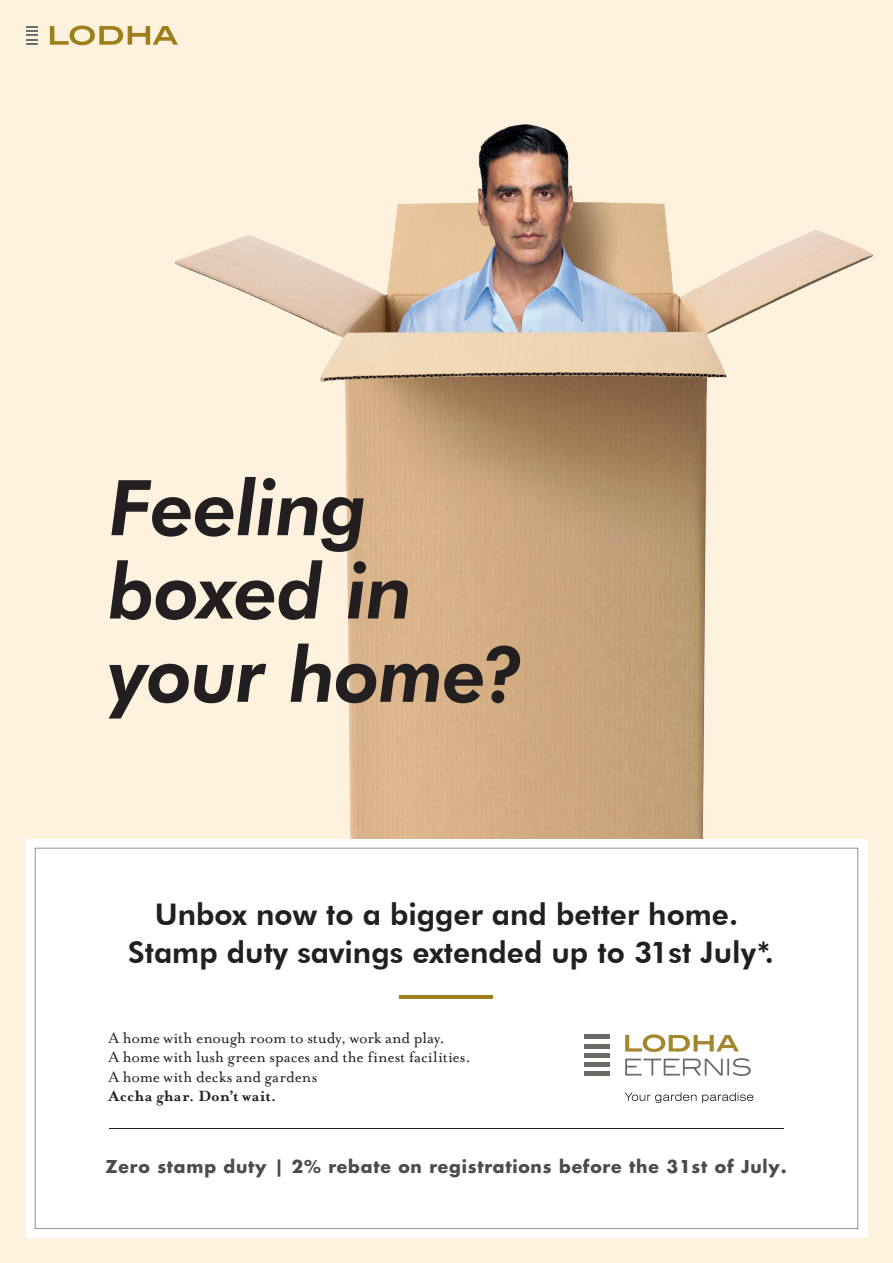
<style>
.page{position:relative;width:893px;height:1263px;background:#fef2df}
.page>*{position:absolute;margin:0;border:0;box-sizing:border-box;transform-origin:0 0}
.t1{font:italic 800 76.95px/83.2px "Futura BT";letter-spacing:-.02em;color:#231f20}
.t2{font:800 29.85px/37.5px "Futura BT";color:#231f20;text-align:center}
.t3{font:17.25px/19.2px "Mrs Eaves Roman";letter-spacing:-.005em;color:#231f20}
.t4{font:700 17.25px "Futura Std";letter-spacing:.045em;color:#4b4c4d}
.t5{font:700 17.25px "Mrs Eaves";letter-spacing:.025em;color:#231f20}
</style>
<div class="page">
<img style="left:174px;top:124px;width:699px;height:957px">
<div style="left:26px;top:839px;width:841px;height:399px;background:#fff"></div>
<svg style="left:35px;top:848px;width:823px;height:381px"></svg>
<svg style="left:50px;top:26px;width:128px;height:19px"></svg>
<svg style="left:26px;top:26px;width:12px;height:19px"></svg>
<hr style="left:400px;top:995px;width:93px;height:4px;background:#9d7e19">
<hr style="left:109px;top:1128px;width:675px;height:1px;background:#231f20">
<svg style="left:625px;top:1034px;width:114px;height:18px"></svg>
<hr style="left:584px;top:1071px;width:25px;height:4px;background:#6c6a67">
<hr style="left:584px;top:1035px;width:25px;height:4px;background:#6c6a67">
<hr style="left:584px;top:1044px;width:25px;height:4px;background:#6c6a67">
<hr style="left:584px;top:1053px;width:25px;height:4px;background:#6c6a67">
<hr style="left:584px;top:1062px;width:25px;height:4px;background:#6c6a67">
<svg style="left:625px;top:1058px;width:126px;height:18px"></svg>
<svg style="left:625px;top:1092px;width:71px;height:11px"></svg>
<svg style="left:702px;top:1092px;width:51px;height:11px"></svg>
<h1 class="t1" style="left:109px;top:466px;width:414px">Feeling boxed in your home?</h1>
<h2 class="t2" style="left:128px;top:896px;width:647px">Unbox now to a bigger and better home.<br>Stamp duty savings extended up to 31st July*.</h2>
<p class="t3" style="left:109px;top:1029px;width:364px">A home with enough room to study, work and play.<br>A home with lush green spaces and the finest facilities.<br>A home with decks and gardens</p>
<p class="t5" style="left:109px;top:1086px;width:169px">Accha ghar. Don’t wait.</p>
<p class="t4" style="left:106px;top:1155px;width:682px">Zero stamp duty | 2% rebate on registrations before the 31st of July.</p>
</div>
